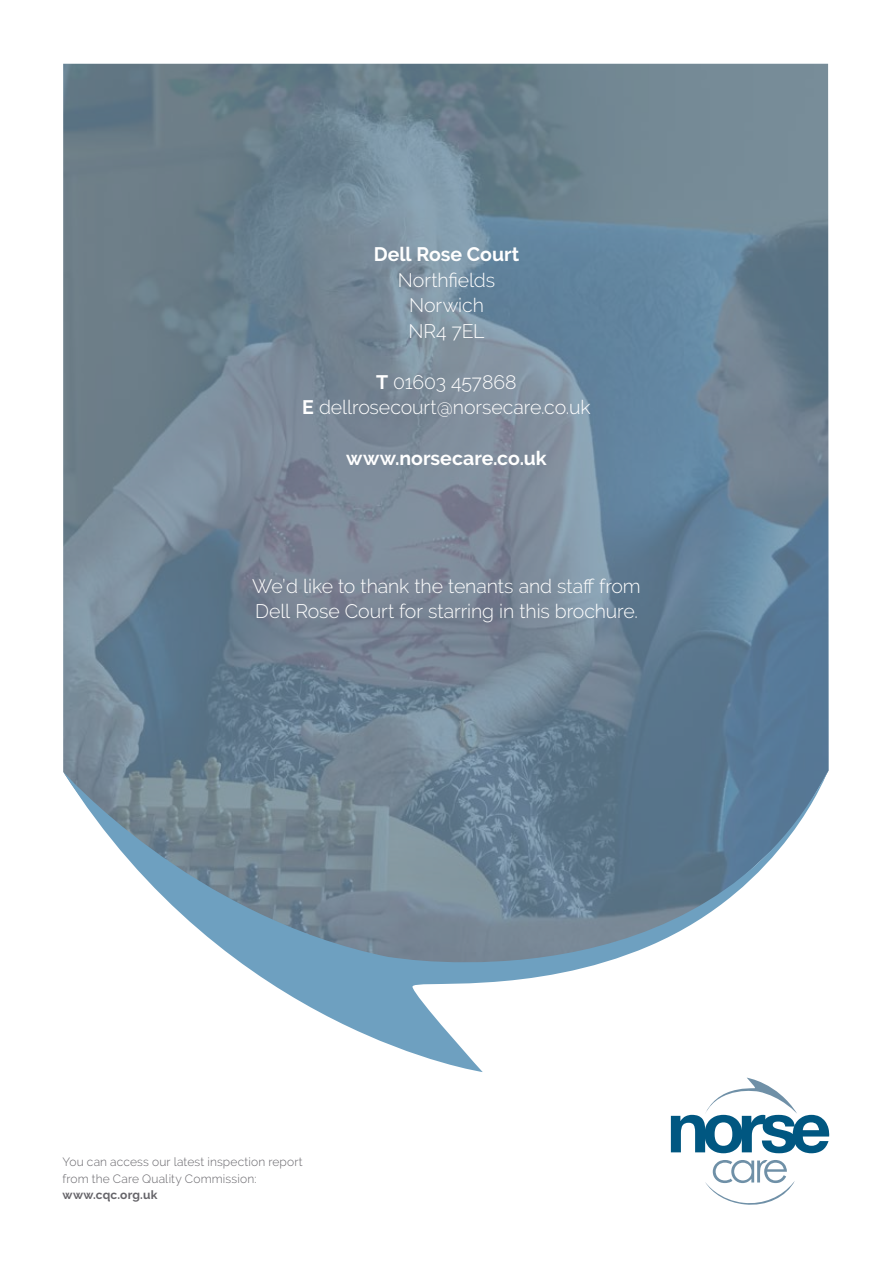
<style>
.page{position:relative;width:893px;height:1263px;background:#fff}
.page>*{position:absolute;margin:0;border:0;box-sizing:border-box;transform-origin:0 0}
.t1{font:300 19.5px/25.5px "Raleway";letter-spacing:-.005em;color:#fff;text-align:center}
.t2{font:700 19.5px "Raleway";color:#fff}
.t3{font:300 12px/16.5px "Raleway";letter-spacing:.015em;color:#66656a}
.t4{font:700 12px "Raleway";letter-spacing:.015em;color:#66656a}
.s1{font-weight:700}
</style>
<div class="page">
<svg style="left:705px;top:1160px;width:90px;height:45px"></svg>
<svg style="left:671px;top:1078px;width:158px;height:75px"></svg>
<img style="left:63px;top:64px;width:766px;height:708px">
<svg style="left:63px;top:770px;width:765px;height:302px"></svg>
<p class="t2" style="left:374px;top:243px;width:147px">Dell Rose Court</p>
<p class="t1" style="left:398px;top:267px;width:99px">Northfields<br>Norwich<br>NR4 7EL</p>
<p class="t1" style="left:302px;top:369px;width:290px"><span class="s1">T</span> 01603 457868<br><span class="s1">E</span> dellrosecourt@norsecare.co.uk</p>
<p class="t2" style="left:346px;top:447px;width:202px">www.norsecare.co.uk</p>
<p class="t1" style="left:252px;top:573px;width:390px;text-align:left">We’d like to thank the tenants and staff from<br>Dell Rose Court for starring in this brochure.</p>
<p class="t3" style="left:63px;top:1154px;width:242px">You can access our latest inspection report from the Care Quality Commission:</p>
<p class="t4" style="left:63px;top:1188px;width:96px">www.cqc.org.uk</p>
</div>
